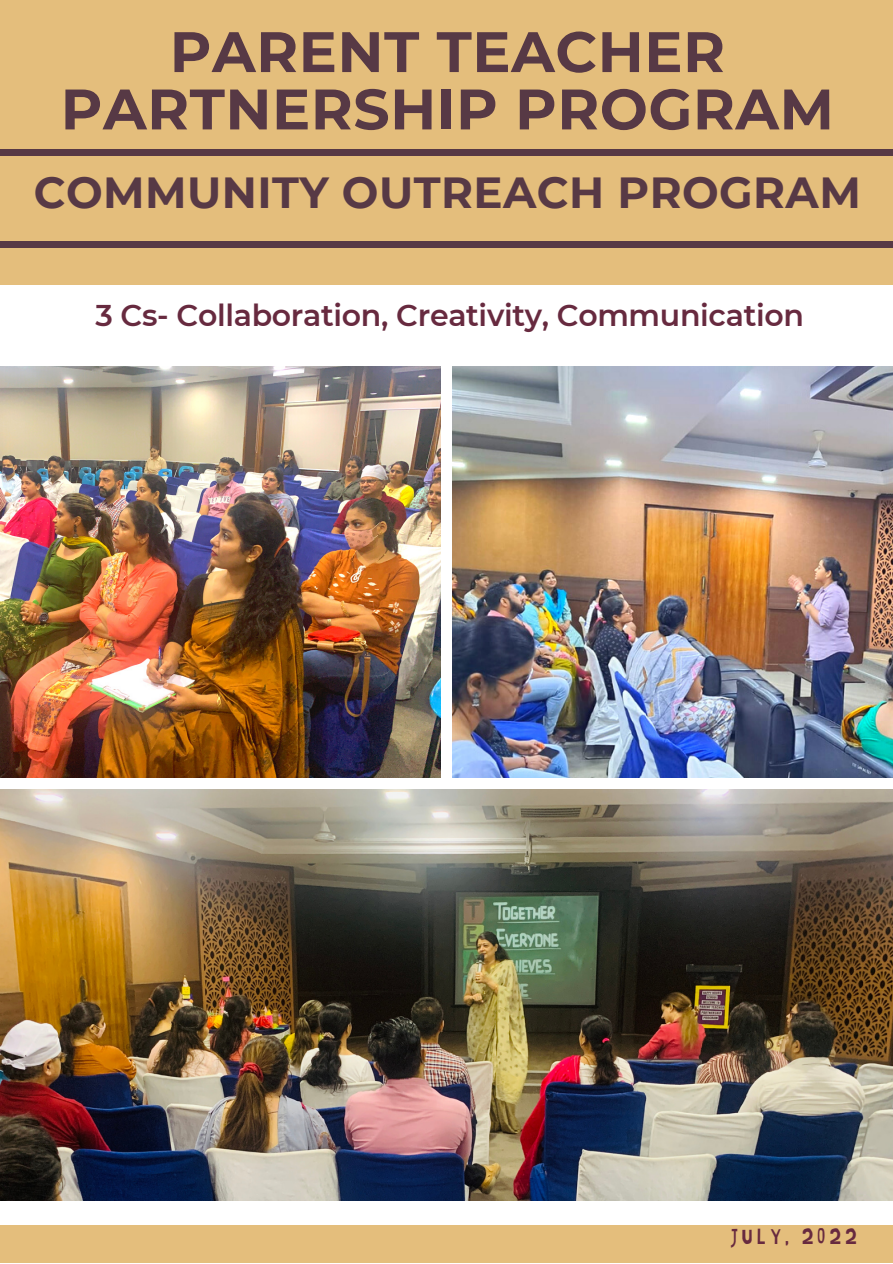
<style>
.page{position:relative;width:893px;height:1264px;background:#fff}
.page>*{position:absolute;margin:0;border:0;box-sizing:border-box;transform-origin:0 0}
.t1{font:700 57px/57.3px "Montserrat";letter-spacing:.01em;color:#573945;text-align:center}
.t2{font:700 43.5px "Montserrat";letter-spacing:.01em;color:#573945}
.t3{font:600 30px "Montserrat";letter-spacing:-.01em;color:#672a3f}
.t4{font:21px "Jingleberry";letter-spacing:.2em;color:#672a3f}
</style>
<div class="page">
<img style="left:0;top:366px;width:440px;height:411px">
<img style="left:452px;top:366px;width:440px;height:411px">
<img style="left:0;top:789px;width:892px;height:411px">
<div style="left:0;top:0;width:892px;height:284px;background:#e4be7c"></div>
<div style="left:0;top:150px;width:892px;height:5px;background:#573945"></div>
<div style="left:0;top:241px;width:892px;height:6px;background:#573945"></div>
<div style="left:0;top:1224px;width:892px;height:38px;background:#e4be7c"></div>
<h1 class="t1" style="left:61px;top:23px;width:774px">PARENT TEACHER<br>PARTNERSHIP PROGRAM</h1>
<h2 class="t2" style="left:34px;top:166px;width:828px">COMMUNITY OUTREACH PROGRAM</h2>
<p class="t3" style="left:95px;top:297px;width:710px">3 Cs- Collaboration, Creativity, Communication</p>
<p class="t4" style="left:731px;top:1227px;width:127px">JULY, 2022</p>
</div>
